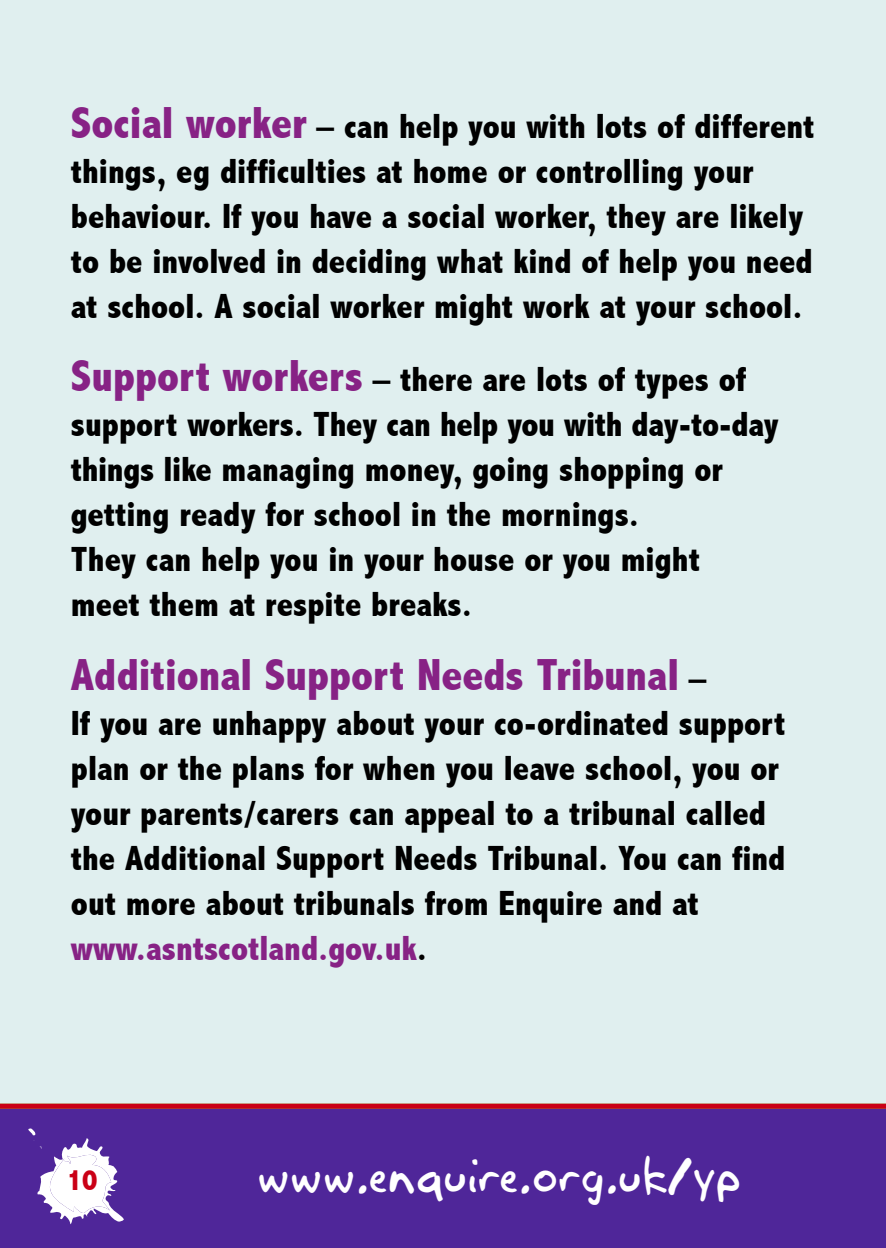
<style>
.page{position:relative;width:886px;height:1248px;background:#fff}
.page>*{position:absolute;margin:0;border:0;box-sizing:border-box;transform-origin:0 0}
.t1{font:800 condensed 45px "Abadi";color:#872285}
.t2{font:45px "Akbar Plain";color:#fff}
.t3{font:800 condensed 35px/45px "Abadi";color:#000}
.t4{font:800 condensed 30px "Abadi";color:#ca0016}
.s1{font-size:45px;color:#872285}
.s2{font-size:35px;color:#000}
.s3{color:#872285}
</style>
<div class="page">
<div style="left:0;top:1106px;width:886px;height:141px;background:#4f2699"></div>
<div style="left:0;top:0;width:886px;height:1106px;background:#e0efef"></div>
<svg style="left:28px;top:1128px;width:96px;height:96px"></svg>
<svg style="left:159px;top:1108px;width:27px;height:1px"></svg>
<div style="left:0;top:1103px;width:886px;height:5px;background:#ca0016"></div>
<p class="t3" style="left:71px;top:105px;width:745px"><span class="s1">Social worker</span> – can help you with lots of different things, eg difficulties at home or controlling your behaviour. If you have a social worker, they are likely to be involved in deciding what kind of help you need at school. A social worker might work at your school.</p>
<p class="t3" style="left:71px;top:358px;width:709px"><span class="s1">Support workers</span> – there are lots of types of support workers. They can help you with day-to-day things like managing money, going shopping or getting ready for school in the mornings.<br>They can help you in your house or you might<br>meet them at respite breaks.</p>
<p class="t1" style="left:71px;top:650px;width:637px">Additional Support Needs Tribunal <span class="s2">–</span></p>
<p class="t3" style="left:71px;top:701px;width:716px">If you are unhappy about your co-ordinated support plan or the plans for when you leave school, you or your parents/carers can appeal to a tribunal called the Additional Support Needs Tribunal. You can find out more about tribunals from Enquire and at <span class="s3">www.asntscotland.gov.uk</span>.</p>
<p class="t4" style="left:67px;top:1163px;width:32px">10</p>
<p class="t2" style="left:257px;top:1156px;width:486px">www.enquire.org.uk/yp</p>
</div>
